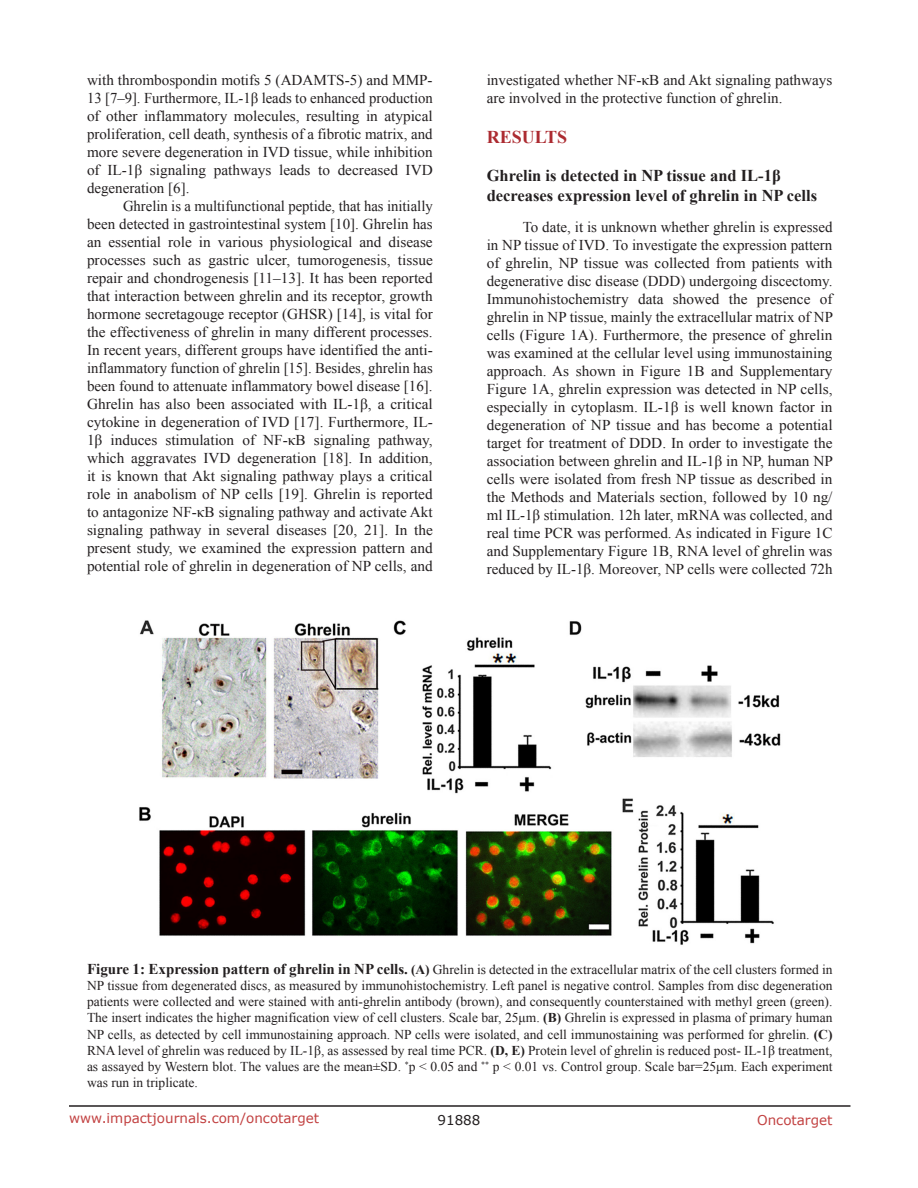
<style>
.page{position:relative;width:918px;height:1188px;background:#fff}
.page>*{position:absolute;margin:0;border:0;box-sizing:border-box;transform-origin:0 0}
.Heading{font:700 18px "Times New Roman";color:#ac2b31}
.SubHeading{font:700 16.5px/19.8px "Times New Roman";color:#231f20}
.BodyText{font:15px/18px "Times New Roman";color:#231f20;text-align:justify}
.figuretext{font:13.5px/16.2px "Times New Roman";color:#231f20;text-align:justify}
.t1{font:13.5px "Verdana";color:#c24141}
.t2{font:13.5px "Verdana";color:#231f20}
.s1{font-weight:700;font-size:15px}
.s2{font-weight:700}
</style>
<div class="page">
<hr style="left:69px;top:1105px;width:781px;height:2px;background:#231f20">
<img style="left:139px;top:620px;width:642px;height:325px">
<p class="BodyText" style="left:87px;top:71px;width:347px">with thrombospondin motifs 5 (ADAMTS-5) and MMP-13 [7–9]. Furthermore, IL-1β leads to enhanced production of other inflammatory molecules, resulting in atypical proliferation, cell death, synthesis of a fibrotic matrix, and more severe degeneration in IVD tissue, while inhibition of IL-1β signaling pathways leads to decreased IVD degeneration [6].</p>
<p class="BodyText" style="left:87px;top:197px;width:347px;text-indent:36px">Ghrelin is a multifunctional peptide, that has initially been detected in gastrointestinal system [10]. Ghrelin has an essential role in various physiological and disease processes such as gastric ulcer, tumorogenesis, tissue repair and chondrogenesis [11–13]. It has been reported that interaction between ghrelin and its receptor, growth hormone secretagouge receptor (GHSR) [14], is vital for the effectiveness of ghrelin in many different processes.<br>In recent years, different groups have identified the anti&shy;inflammatory function of ghrelin [15]. Besides, ghrelin has been found to attenuate inflammatory bowel disease [16].<br>Ghrelin has also been associated with IL-1β, a critical cytokine in degeneration of IVD [17]. Furthermore, IL-1β induces stimulation of NF-κB signaling pathway, which aggravates IVD degeneration [18]. In addition, it is known that Akt signaling pathway plays a critical role in anabolism of NP cells [19]. Ghrelin is reported to antagonize NF-κB signaling pathway and activate Akt signaling pathway in several diseases [20, 21]. In the present study, we examined the expression pattern and potential role of ghrelin in degeneration of NP cells, and</p>
<p class="BodyText" style="left:487px;top:71px;width:347px">investigated whether NF-κB and Akt signaling pathways are involved in the protective function of ghrelin.</p>
<p class="Heading" style="left:487px;top:125px;width:82px">RESULTS</p>
<p class="SubHeading" style="left:487px;top:165px;width:332px">Ghrelin is detected in NP tissue and IL-1β decreases expression level of ghrelin in NP cells</p>
<p class="BodyText" style="left:487px;top:218px;width:348px;text-indent:36px">To date, it is unknown whether ghrelin is expressed in NP tissue of IVD. To investigate the expression pattern of ghrelin, NP tissue was collected from patients with degenerative disc disease (DDD) undergoing discectomy.<br>Immunohistochemistry data showed the presence of ghrelin in NP tissue, mainly the extracellular matrix of NP cells (Figure 1A). Furthermore, the presence of ghrelin was examined at the cellular level using immunostaining approach. As shown in Figure 1B and Supplementary Figure 1A, ghrelin expression was detected in NP cells, especially in cytoplasm. IL-1β is well known factor in degeneration of NP tissue and has become a potential target for treatment of DDD. In order to investigate the association between ghrelin and IL-1β in NP, human NP cells were isolated from fresh NP tissue as described in the Methods and Materials section, followed by 10 ng/ ml IL-1β stimulation. 12h later, mRNA was collected, and real time PCR was performed. As indicated in Figure 1C and Supplementary Figure 1B, RNA level of ghrelin was reduced by IL-1β. Moreover, NP cells were collected 72h</p>
<p class="figuretext" style="left:87px;top:961px;width:747px"><span class="s1">Figure 1: Expression pattern of ghrelin in NP cells.</span> <span class="s2">(A)</span> Ghrelin is detected in the extracellular matrix of the cell clusters formed in NP tissue from degenerated discs, as measured by immunohistochemistry. Left panel is negative control. Samples from disc degeneration patients were collected and were stained with anti-ghrelin antibody (brown), and consequently counterstained with methyl green (green).<br>The insert indicates the higher magnification view of cell clusters. Scale bar, 25μm. <span class="s2">(B)</span> Ghrelin is expressed in plasma of primary human NP cells, as detected by cell immunostaining approach. NP cells were isolated, and cell immunostaining was performed for ghrelin. <span class="s2">(C)<br></span>RNA level of ghrelin was reduced by IL-1β, as assessed by real time PCR. <span class="s2">(D, E)</span> Protein level of ghrelin is reduced post- IL-1β treatment, as assayed by Western blot. The values are the mean±SD. <sup>*</sup>p &lt; 0.05 and <sup>**</sup> p &lt; 0.01 vs. Control group. Scale bar=25μm. Each experiment was run in triplicate.</p>
<p class="t1" style="left:69px;top:1109px;width:252px">www.impactjournals.com/oncotarget</p>
<p class="t2" style="left:438px;top:1111px;width:44px">91888</p>
<p class="t1" style="left:757px;top:1111px;width:77px">Oncotarget</p>
</div>
